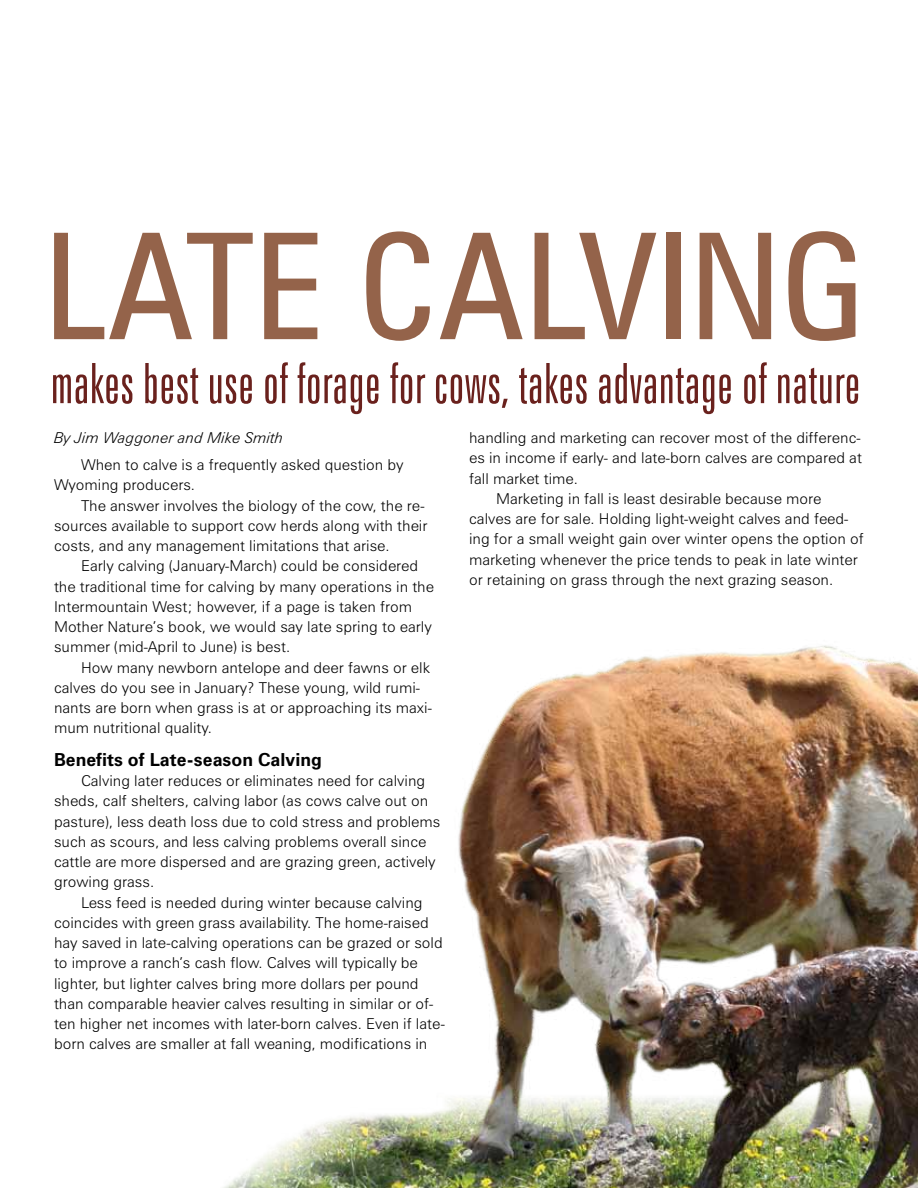
<style>
.page{position:relative;width:918px;height:1188px;background:#fff}
.page>*{position:absolute;margin:0;border:0;box-sizing:border-box;transform-origin:0 0}
.t1{font:condensed 147.75px "Zurich BT";color:#94634a}
.t2{font:300 extra-condensed 55.8px "Zurich BT";color:#6a211d}
.t3{font:700 18px "Zurich BT";color:#000}
.t4{font:300 15px/20.2px "Zurich BT";color:#000}
.t5{font:italic 300 15px "Zurich BT";color:#000}
</style>
<div class="page">
<img style="left:223px;top:645px;width:695px;height:543px">
<h1 class="t1" style="left:44px;top:197px;width:822px">LATE CALVING</h1>
<h2 class="t2" style="left:50px;top:353px;width:812px">makes best use of forage for cows, takes advantage of nature</h2>
<p class="t5" style="left:54px;top:429px;width:231px">By Jim Waggoner and Mike Smith</p>
<p class="t4" style="left:54px;top:455px;width:351px;text-indent:27px">When to calve is a frequently asked question by<br>Wyoming producers.</p>
<p class="t4" style="left:54px;top:495px;width:375px;text-indent:27px">The answer involves the biology of the cow, the re&shy;sources available to support cow herds along with their costs, and any management limitations that arise.</p>
<p class="t4" style="left:54px;top:556px;width:382px;text-indent:27px">Early calving (January-March) could be considered the traditional time for calving by many operations in the Intermountain West; however, if a page is taken from Mother Nature’s book, we would say late spring to early summer (mid-April to June) is best.</p>
<p class="t4" style="left:54px;top:657px;width:379px;text-indent:27px">How many newborn antelope and deer fawns or elk calves do you see in January? These young, wild rumi&shy;nants are born when grass is at or approaching its maxi&shy;mum nutritional quality.</p>
<p class="t3" style="left:54px;top:748px;width:269px">Benefits of Late-season Calving</p>
<p class="t4" style="left:54px;top:770px;width:388px;text-indent:27px">Calving later reduces or eliminates need for calving sheds, calf shelters, calving labor (as cows calve out on pasture), less death loss due to cold stress and problems such as scours, and less calving problems overall since cattle are more dispersed and are grazing green, actively growing grass.</p>
<p class="t4" style="left:54px;top:892px;width:392px;text-indent:27px">Less feed is needed during winter because calving coincides with green grass availability. The home-raised hay saved in late-calving operations can be grazed or sold to improve a ranch’s cash flow. Calves will typically be lighter, but lighter calves bring more dollars per pound than comparable heavier calves resulting in similar or of&shy;ten higher net incomes with later-born calves. Even if late&shy;born calves are smaller at fall weaning, modifications in</p>
<p class="t4" style="left:469px;top:428px;width:393px">handling and marketing can recover most of the differenc-</p>
<p class="t4" style="left:469px;top:448px;width:394px">es in income if early- and late-born calves are compared at</p>
<p class="t4" style="left:469px;top:468px;width:110px">fall market time.</p>
<p class="t4" style="left:496px;top:488px;width:327px">Marketing in fall is least desirable because more</p>
<p class="t4" style="left:469px;top:509px;width:381px">calves are for sale. Holding light-weight calves and feed-</p>
<p class="t4" style="left:469px;top:529px;width:396px">ing for a small weight gain over winter opens the option of</p>
<p class="t4" style="left:469px;top:549px;width:390px">marketing whenever the price tends to peak in late winter</p>
<p class="t4" style="left:469px;top:569px;width:366px">or retaining on grass through the next grazing season.</p>
</div>
